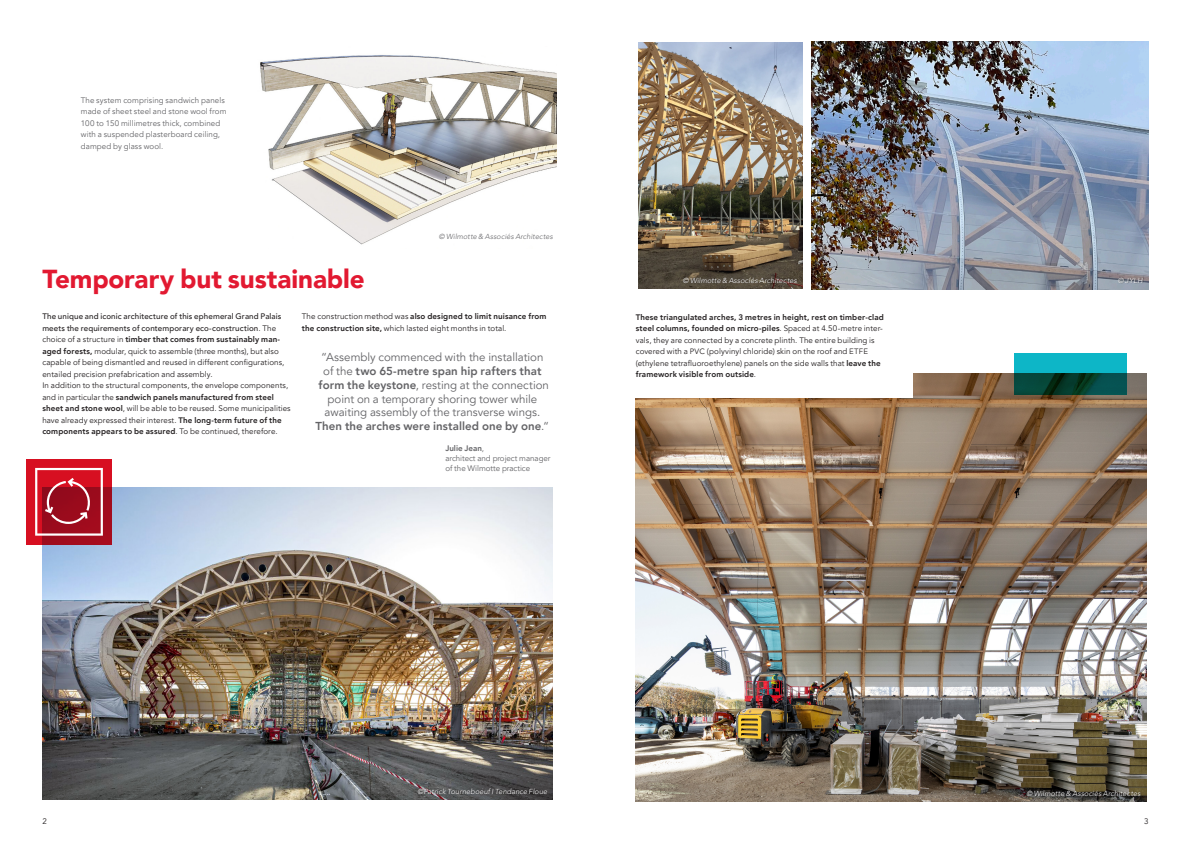
<style>
.page{position:relative;width:1191px;height:842px;background:#fff}
.page>*{position:absolute;margin:0;border:0;box-sizing:border-box;transform-origin:0 0}
.Head_26_30_Black_rot{font:900 26px "Avenir LT Pro";letter-spacing:-.005em;color:#e21931}
.Copy_8_11_5_Book_sch{font:11.5px/13.8px "Avenir LT Pro";color:#636366;text-align:center}
.Copy_8_11_5_Book_sch-2{font:8px/11.5px "Avenir LT Pro";letter-spacing:.01em;color:#231f20}
.Bildunterschrift_8_1{font:8px/11.5px "Avenir LT Pro";letter-spacing:.01em;color:#636366}
.Copy_8_11_5_Book_sch-3{font:8px/10px "Avenir LT Pro";letter-spacing:-.005em;color:#636366}
.Tabelle_7_9_Heavy_17{font:italic 300 7.3px "Avenir LT Pro";letter-spacing:.015em;color:#fff}
.Tabelle_7_9_Heavy_17-2{font:italic 300 7.3px "Avenir LT Pro";letter-spacing:.015em;color:#636366}
.s1{font-weight:500}
.s2{font-weight:800}
.s3{font-size:7.8px}
</style>
<div class="page">
<img style="left:43px;top:487px;width:510px;height:312px">
<img style="left:260px;top:55px;width:297px;height:190px">
<svg style="left:26px;top:459px;width:86px;height:85px;background:#c30e1f"></svg>
<svg style="left:35px;top:468px;width:68px;height:68px;background:#bd3a48"></svg>
<img style="left:635px;top:373px;width:511px;height:428px">
<img style="left:811px;top:42px;width:337px;height:247px">
<div style="left:1025px;top:789px;width:116px;height:8px;background:#231f20;opacity:.75"></div>
<div style="left:1117px;top:276px;width:27px;height:8px;background:#231f20;opacity:.75"></div>
<div style="left:417px;top:787px;width:131px;height:8px;background:#231f20;opacity:.75"></div>
<svg style="left:1014px;top:353px;width:112px;height:42px;background:#09797b"></svg>
<img style="left:638px;top:42px;width:164px;height:246px">
<div style="left:682px;top:276px;width:116px;height:8px;background:#231f20;opacity:.75"></div>
<div style="left:595px;top:356px;width:318px;height:41px;background:#fff"></div>
<p class="Bildunterschrift_8_1" style="left:81px;top:94px;width:147px">The system comprising sandwich panels made of sheet steel and stone wool from 100 to 150 millimetres thick, combined with a suspended plasterboard ceiling, damped by glass wool.</p>
<p class="Tabelle_7_9_Heavy_17-2" style="left:439px;top:232px;width:116px">© Wilmotte &amp; Associés Architectes</p>
<p class="Head_26_30_Black_rot" style="left:42px;top:263px;width:324px">Temporary but sustainable</p>
<p class="Copy_8_11_5_Book_sch-2" style="left:42px;top:311px;width:243px"><span class="s1">The unique and iconic architecture of this ephemeral Grand Palais meets the requirements of contemporary eco-construction</span>. The choice of a structure in <span class="s2">timber that comes from sustainably man&shy;aged forests,</span> modular, quick to assemble (three months), but also capable of being dismantled and reused in different configurations, entailed precision prefabrication and assembly.</p>
<p class="Copy_8_11_5_Book_sch-2" style="left:42px;top:380px;width:250px">In addition to the structural components, the envelope components, and in particular the <span class="s2">sandwich panels manufactured from steel sheet and stone wool</span>, will be able to be reused. Some municipalities have already expressed their interest. <span class="s2">The long-term future of the components appears to be assured</span>. To be continued, therefore.</p>
<p class="Copy_8_11_5_Book_sch-2" style="left:302px;top:311px;width:246px">The construction method was <span class="s2">also designed to limit nuisance from the construction site,</span> which lasted eight months in total.</p>
<p class="Copy_8_11_5_Book_sch" style="left:315px;top:350px;width:235px">“Assembly commenced with the installation of the <span class="s2">two 65-metre span hip rafters that form the keystone</span>, resting at the connection point on a temporary shoring tower while awaiting assembly of the transverse wings.<br><span class="s2">Then the arches were installed one by one</span>.“</p>
<p class="Copy_8_11_5_Book_sch-3" style="left:445px;top:443px;width:107px"><span class="s2">Julie Jean</span>,<br>architect and project manager of the Wilmotte practice</p>
<p class="Tabelle_7_9_Heavy_17" style="left:682px;top:276px;width:116px">© Wilmotte &amp; Associés Architectes</p>
<p class="Copy_8_11_5_Book_sch-2" style="left:636px;top:311px;width:250px"><span class="s2">These triangulated arches, 3 metres in height, rest on timber-clad steel columns, founded on micro-piles</span>. Spaced at 4.50-metre inter&shy;vals, they are connected by a concrete plinth. The entire building is covered with a <span class="s3">PVC</span> (polyvinyl chloride) skin on the roof and <span class="s3">ETFE </span>(ethylene tetrafluoroethylene) panels on the side walls that <span class="s2">leave the framework visible from outside</span>.</p>
<p class="Tabelle_7_9_Heavy_17" style="left:417px;top:787px;width:131px">©Patrick Tourneboeuf I Tendance Floue</p>
<p class="Tabelle_7_9_Heavy_17" style="left:1117px;top:276px;width:26px">© JYLH</p>
<p class="Tabelle_7_9_Heavy_17" style="left:1026px;top:789px;width:116px">© Wilmotte &amp; Associés Architectes</p>
<p class="Copy_8_11_5_Book_sch-2" style="left:43px;top:815px;width:6px">2</p>
<p class="Copy_8_11_5_Book_sch-2" style="left:1144px;top:815px;width:6px">3</p>
</div>
